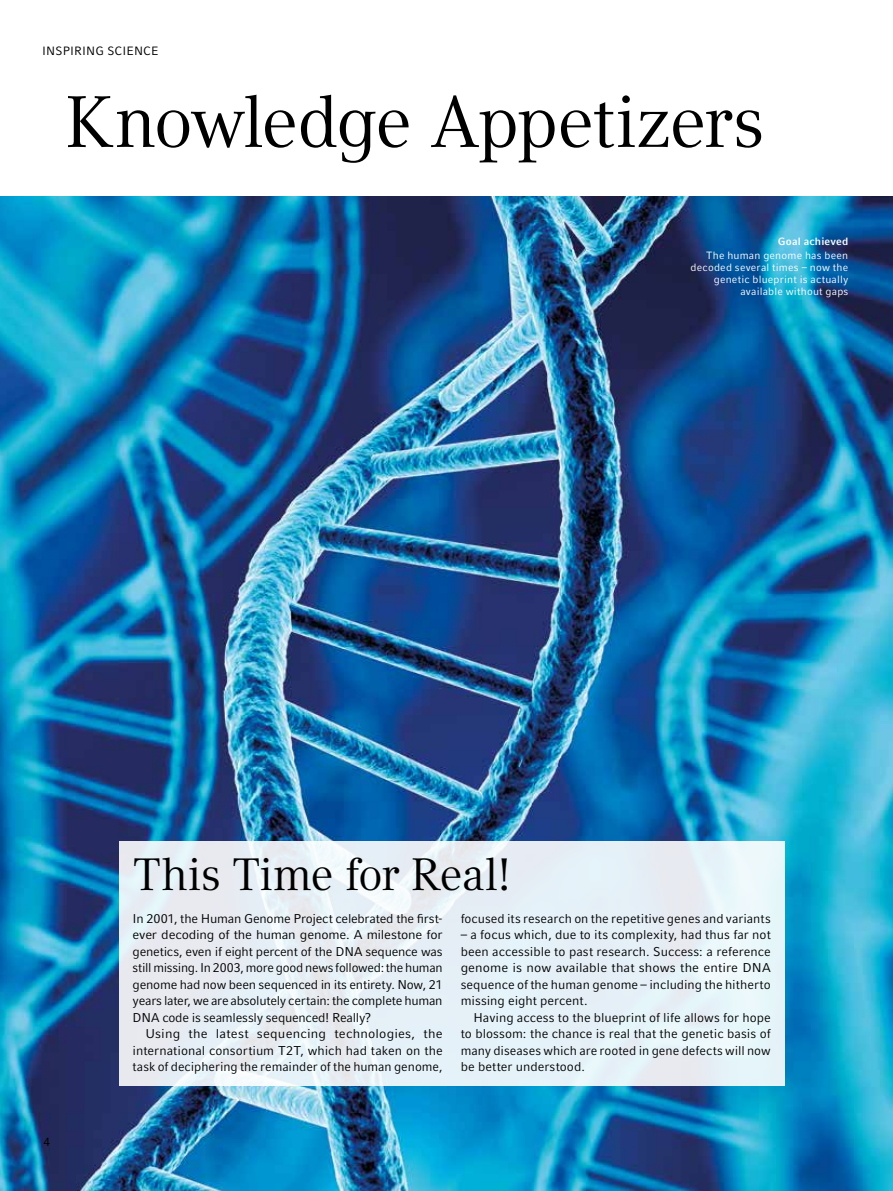
<style>
.page{position:relative;width:893px;height:1191px;background:#fff}
.page>*{position:absolute;margin:0;border:0;box-sizing:border-box;transform-origin:0 0}
.t1{font:72px "Compatil Textfor Eppendorf";letter-spacing:-.025em;color:#000}
.t2{font:45px "Compatil Textfor Eppendorf";letter-spacing:-.005em;color:#000}
.t3{font:12.75px/16.5px "Compatil Factfor Eppendorf";color:#000;text-align:justify}
.t4{font:12px "Compatil Factfor Eppendorf";letter-spacing:.015em;color:#000}
.t5{font:10.5px/12px "Compatil Factfor Eppendorf";letter-spacing:.02em;color:#fff;text-align:right}
.t6{font:700 10.5px "Compatil Factfor Eppendorf";letter-spacing:.015em;color:#fff}
</style>
<div class="page">
<img style="left:0;top:197px;width:893px;height:994px">
<div style="left:119px;top:841px;width:665px;height:244px;background:linear-gradient(to right,#e8edf3,#e7f4f9)"></div>
<p class="t4" style="left:42px;top:44px;width:118px">INSPIRING SCIENCE</p>
<h1 class="t1" style="left:65px;top:80px;width:702px">Knowledge Appetizers</h1>
<p class="t6" style="left:778px;top:235px;width:72px">Goal achieved</p>
<p class="t5" style="left:691px;top:249px;width:159px">The human genome has been decoded several times – now the genetic blueprint is actually available without gaps</p>
<h2 class="t2" style="left:134px;top:848px;width:380px">This Time for Real!</h2>
<p class="t4" style="left:44px;top:1135px;width:8px">4</p>
<p class="t3" style="left:133px;top:910px;width:312px">In 2001, the Human Genome Project celebrated the first&shy;ever decoding of the human genome. A milestone for genetics, even if eight percent of the DNA sequence was still missing. In 2003, more good news followed: the human genome had now been sequenced in its entirety. Now, 21 years later, we are absolutely certain: the complete human DNA code is seamlessly sequenced! Really?</p>
<p class="t3" style="left:133px;top:1025px;width:312px;text-indent:13px">Using the latest sequencing technologies, the international consortium T2T, which had taken on the task of deciphering the remainder of the human genome,</p>
<p class="t3" style="left:461px;top:910px;width:312px">focused its research on the repetitive genes and variants</p>
<p class="t3" style="left:461px;top:926px;width:312px">– a focus which, due to its complexity, had thus far not been accessible to past research. Success: a reference genome is now available that shows the entire DNA sequence of the human genome – including the hitherto missing eight percent.</p>
<p class="t3" style="left:461px;top:1009px;width:312px;text-indent:13px">Having access to the blueprint of life allows for hope to blossom: the chance is real that the genetic basis of many diseases which are rooted in gene defects will now be better understood.</p>
</div>
